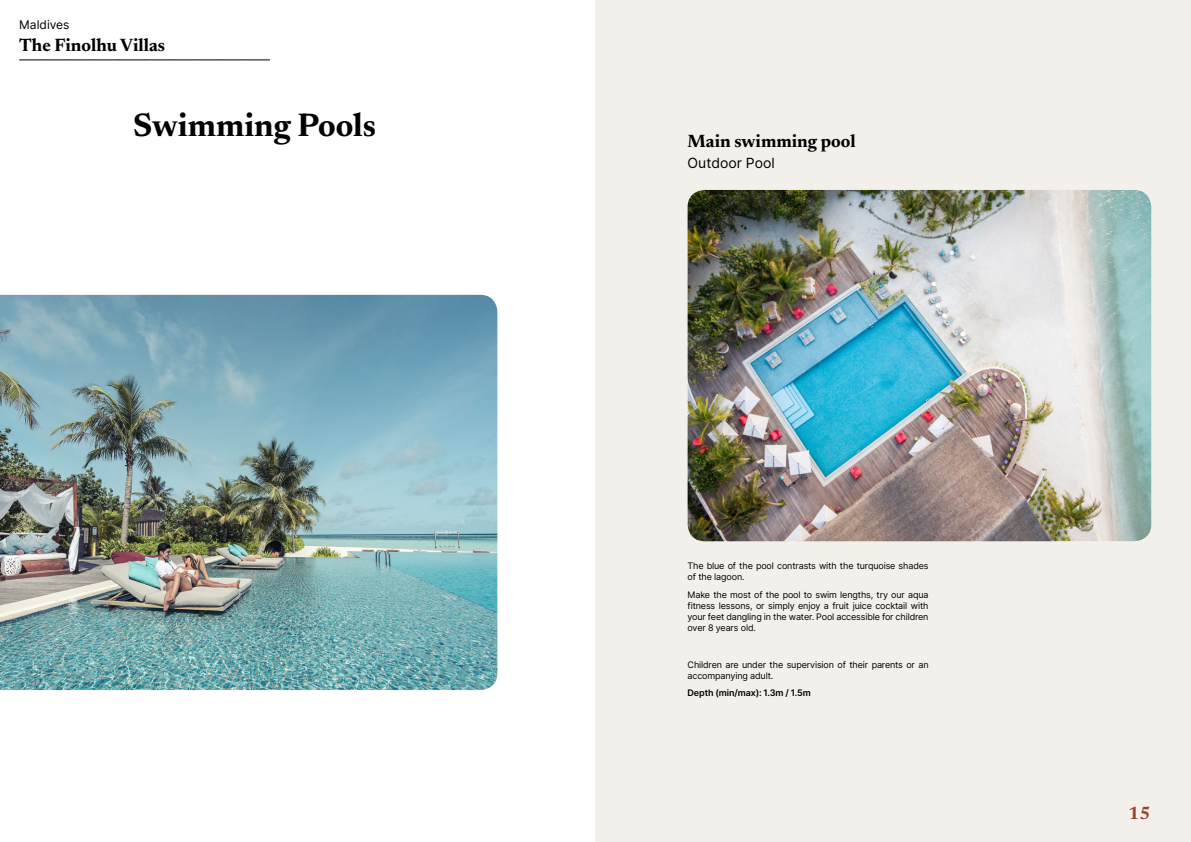
<style>
.page{position:relative;width:1191px;height:842px;background:#fff}
.page>*{position:absolute;margin:0;border:0;box-sizing:border-box;transform-origin:0 0}
.t1{font:700 33px "Newsreader 24 pt";color:#000}
.t2{font:700 18px "Newsreader 24 pt";color:#000}
.t3{font:700 18px "Newsreader 24 pt";color:#9d432c}
.t4{font:14px "Inter";color:#000}
.t5{font:12px "Inter";color:#000}
.t6{font:9px/11px "Inter";letter-spacing:-.015em;color:#000}
.t7{font:600 9px "Inter";letter-spacing:-.015em;color:#000}
</style>
<div class="page">
<div style="left:595px;top:0;width:596px;height:842px;background:#f3f0ec"></div>
<img style="left:0;top:295px;width:497px;height:395px">
<img style="left:687px;top:190px;width:464px;height:351px">
<svg style="left:20px;top:60px;width:250px;height:1px"></svg>
<h3 class="t5" style="left:19px;top:15px;width:52px">Maldives</h3>
<h2 class="t2" style="left:19px;top:32px;width:147px">The Finolhu Villas</h2>
<h1 class="t1" style="left:133px;top:101px;width:244px">Swimming Pools</h1>
<h2 class="t2" style="left:687px;top:128px;width:170px">Main swimming pool</h2>
<h3 class="t4" style="left:687px;top:153px;width:89px">Outdoor Pool</h3>
<p class="t6" style="left:687px;top:560px;width:242px">The blue of the pool contrasts with the turquoise shades of the lagoon.</p>
<p class="t6" style="left:687px;top:589px;width:242px;text-align:justify">Make the most of the pool to swim lengths, try our aqua fitness lessons, or simply enjoy a fruit juice cocktail with your feet dangling in the water. Pool accessible for children over 8 years old.</p>
<p class="t6" style="left:687px;top:659px;width:242px">Children are under the supervision of their parents or an accompanying adult.</p>
<p class="t7" style="left:687px;top:686px;width:125px">Depth (min/max): 1.3m / 1.5m</p>
<h2 class="t3" style="left:1128px;top:800px;width:24px">15</h2>
</div>
